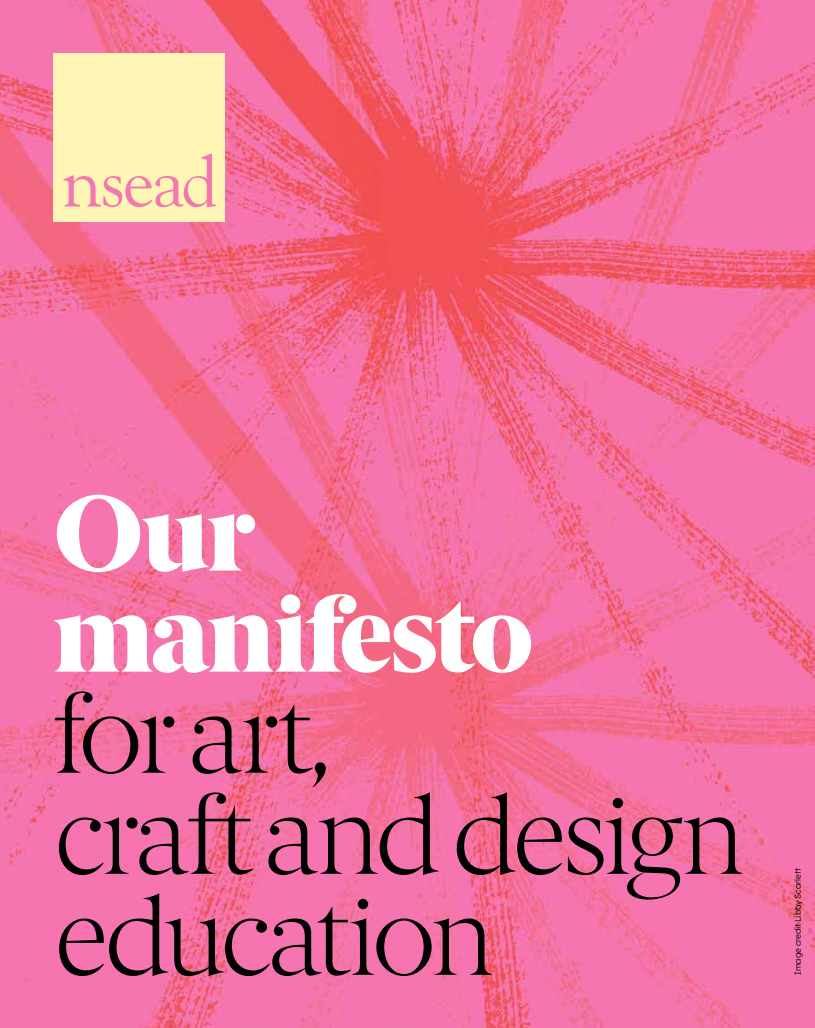
<style>
.page{position:relative;width:815px;height:1028px;background:#fff}
.page>*{position:absolute;margin:0;border:0;box-sizing:border-box;transform-origin:0 0}
.t1{font:300 107.75px/101px "Berlingske Serif";letter-spacing:-.04em;color:#000}
.t2{font:900 107.75px/101px "Berlingske Serif";letter-spacing:-.02em;color:#fff}
.t3{font:300 8.5px "Lexend Deca";letter-spacing:-.005em;color:#000}
</style>
<div class="page">
<img style="left:0;top:0;width:815px;height:1028px">
<div style="left:53px;top:53px;width:172px;height:168px;background:#fff6b5"></div>
<svg style="left:63px;top:154px;width:153px;height:53px"></svg>
<p class="t2" style="left:53px;top:476px;width:482px">Our manifesto</p>
<p class="t1" style="left:53px;top:683px;width:693px">for art,<br>craft and design education</p>
<p class="t3" style="left:792px;top:974px;width:109px;rotate:-90deg">Image credit Libby Scarlett</p>
</div>
